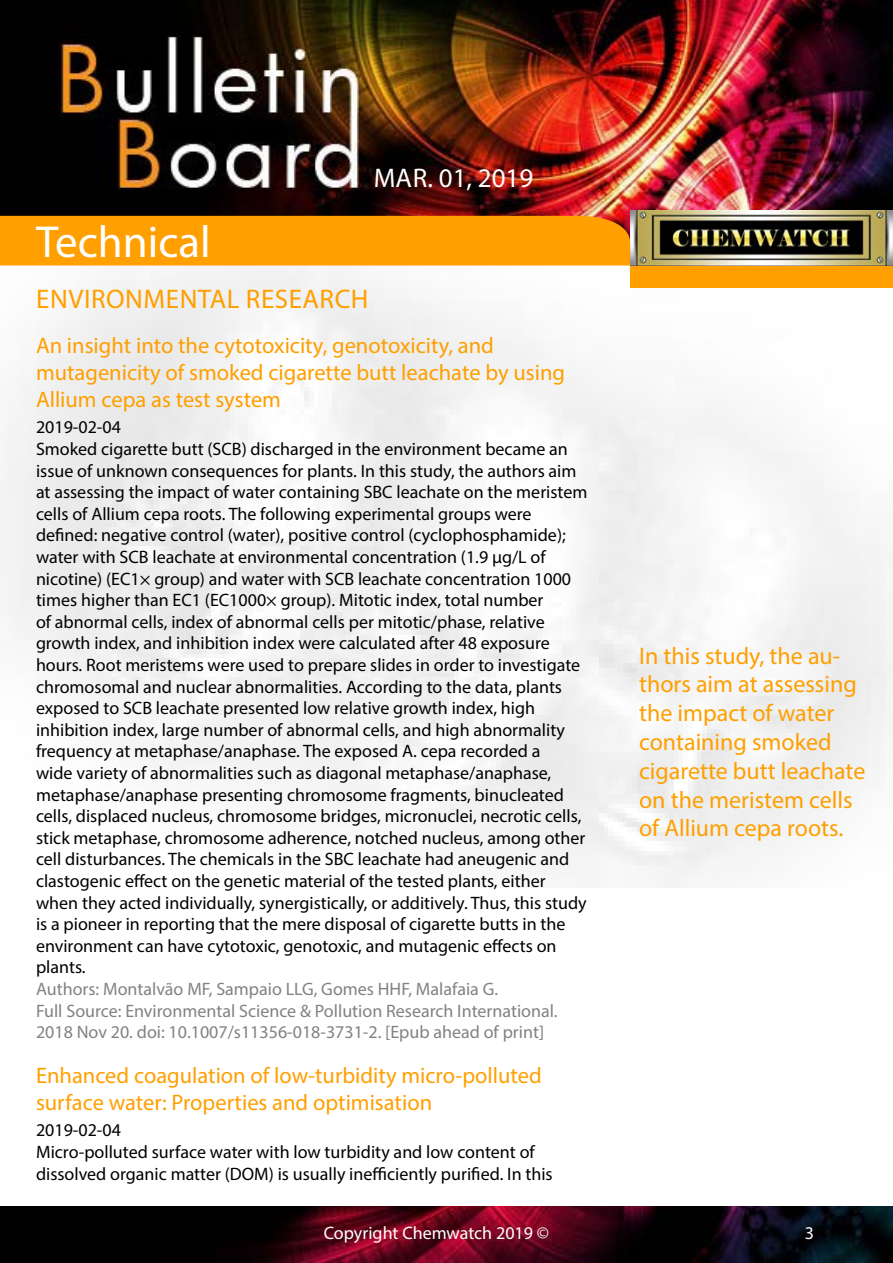
<style>
.page{position:relative;width:893px;height:1263px;background:#fff}
.page>*{position:absolute;margin:0;border:0;box-sizing:border-box;transform-origin:0 0}
.t1{font:45px "Myriad Pro";color:#fff}
.t2{font:27px "Myriad Pro";letter-spacing:.02em;color:#ff9f00}
.t3{font:27px "Myriad Pro";color:#fff}
.t4{font:24px/28.8px "Myriad Pro";color:#ff9f00}
.t5{font:22.5px/27px "Myriad Pro";color:#ff9f00}
.t6{font:18px/21.6px "Myriad Pro";color:#000}
.t7{font:18px/21.6px "Myriad Pro";color:#808285}
.t8{font:18px "Myriad Pro";color:#fff}
</style>
<div class="page">
<img style="left:0;top:0;width:893px;height:887px">
<div style="left:630px;top:265px;width:263px;height:23px;background:#ff9f00"></div>
<img style="left:630px;top:210px;width:262px;height:56px">
<img style="left:0;top:1206px;width:893px;height:57px">
<img style="left:0;top:0;width:1px;height:216px">
<svg style="left:0;top:216px;width:630px;height:72px"></svg>
<h1 class="t1" style="left:36px;top:214px;width:176px">Technical</h1>
<h2 class="t3" style="left:374px;top:161px;width:161px">Mar. 01, 2019</h2>
<h2 class="t2" style="left:36px;top:283px;width:334px">ENVIRONMENTAL RESEARCH</h2>
<p class="t5" style="left:36px;top:332px;width:531px">An insight into the cytotoxicity, genotoxicity, and mutagenicity of smoked cigarette butt leachate by using<br>Allium cepa as test system</p>
<p class="t6" style="left:36px;top:416px;width:553px">2019-02-04<br>Smoked cigarette butt (SCB) discharged in the environment became an issue of unknown consequences for plants. In this study, the authors aim at assessing the impact of water containing SBC leachate on the meristem cells of Allium cepa roots. The following experimental groups were defined: negative control (water), positive control (cyclophosphamide); water with SCB leachate at environmental concentration (1.9 μg/L of nicotine) (EC1× group) and water with SCB leachate concentration 1000 times higher than EC1 (EC1000× group). Mitotic index, total number<br>of abnormal cells, index of abnormal cells per mitotic/phase, relative growth index, and inhibition index were calculated after 48 exposure hours. Root meristems were used to prepare slides in order to investigate chromosomal and nuclear abnormalities. According to the data, plants exposed to SCB leachate presented low relative growth index, high inhibition index, large number of abnormal cells, and high abnormality frequency at metaphase/anaphase. The exposed A. cepa recorded a<br>wide variety of abnormalities such as diagonal metaphase/anaphase, metaphase/anaphase presenting chromosome fragments, binucleated cells, displaced nucleus, chromosome bridges, micronuclei, necrotic cells, stick metaphase, chromosome adherence, notched nucleus, among other cell disturbances. The chemicals in the SBC leachate had aneugenic and clastogenic effect on the genetic material of the tested plants, either when they acted individually, synergistically, or additively. Thus, this study is a pioneer in reporting that the mere disposal of cigarette butts in the environment can have cytotoxic, genotoxic, and mutagenic effects on plants.</p>
<p class="t7" style="left:36px;top:978px;width:523px">Authors: Montalvão MF, Sampaio LLG, Gomes HHF, Malafaia G.<br>Full Source: Environmental Science &amp; Pollution Research International.<br>2018 Nov 20. doi: 10.1007/s11356-018-3731-2. [Epub ahead of print]</p>
<p class="t5" style="left:36px;top:1062px;width:507px">Enhanced coagulation of low-turbidity micro-polluted surface water: Properties and optimisation</p>
<p class="t6" style="left:36px;top:1119px;width:518px">2019-02-04<br>Micro-polluted surface water with low turbidity and low content of dissolved organic matter (DOM) is usually inefficiently purified. In this</p>
<h3 class="t4" style="left:639px;top:641px;width:228px">In this study, the au&shy;thors aim at assessing the impact of water containing smoked cigarette butt leachate on the meristem cells of Allium cepa roots.</h3>
<p class="t8" style="left:324px;top:1222px;width:227px">Copyright Chemwatch 2019 ©</p>
<p class="t8" style="left:805px;top:1222px;width:11px">3</p>
</div>
